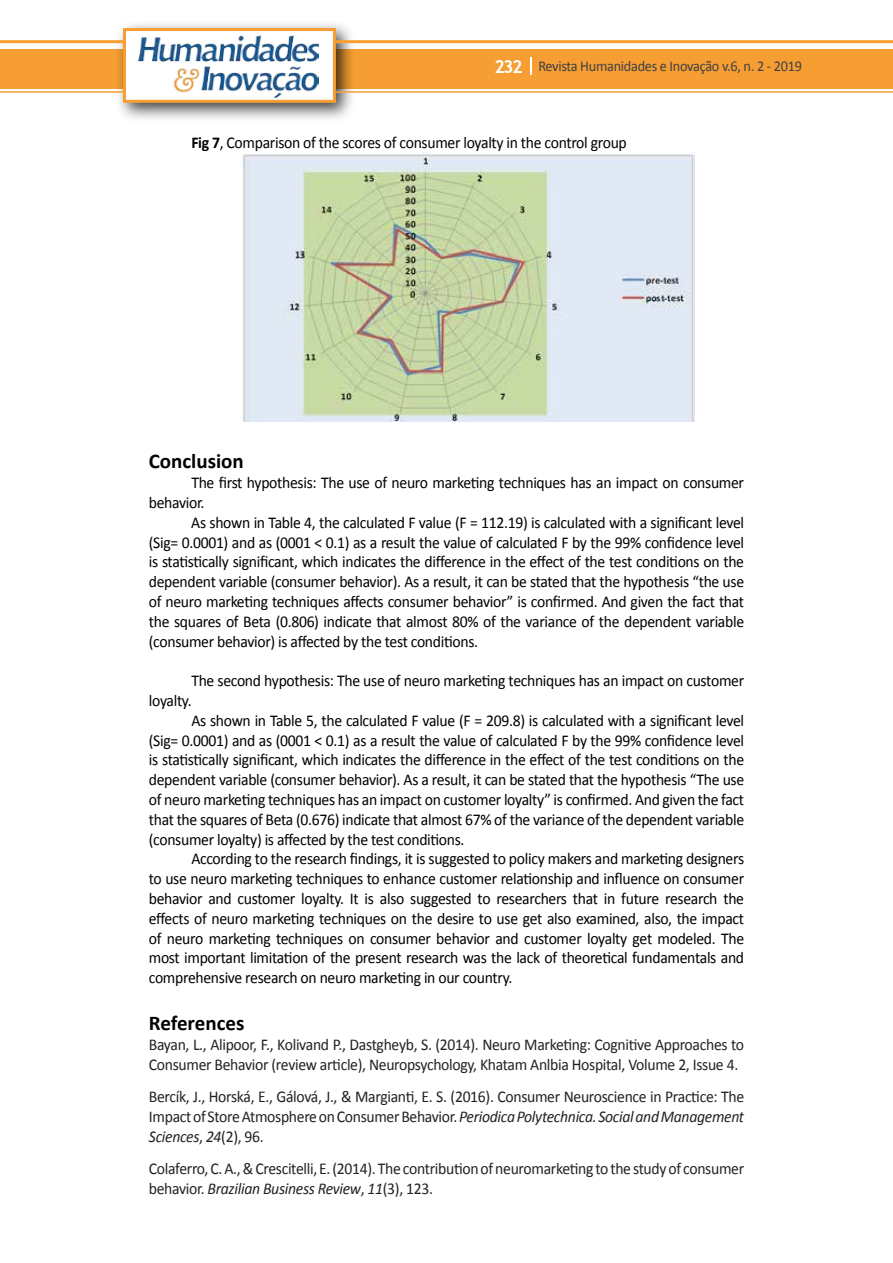
<style>
.page{position:relative;width:893px;height:1263px;background:#fff}
.page>*{position:absolute;margin:0;border:0;box-sizing:border-box;transform-origin:0 0}
.t1{font:700 21px "Calibri";color:#000}
.t2{font:16.5px/19.8px "Calibri";letter-spacing:-.02em;color:#000;text-align:justify;scale:.95 1}
.t3{font:16.5px/19.8px "Calibri";letter-spacing:-.02em;color:#222;scale:.95 1}
.t4{font:15px "Calibri";letter-spacing:-.02em;color:#414042;scale:.95 1}
.s1{font-family:"Trebuchet MS";font-weight:700;font-size:18px;color:#fff}
.s2{font-weight:700}
.s3{font-style:italic}
</style>
<div class="page">
<div style="left:441px;top:49px;width:452px;height:39px;background:#f69e34"></div>
<div style="left:333px;top:49px;width:108px;height:39px;background:#f69e34"></div>
<div style="left:0;top:49px;width:124px;height:39px;background:#f69e34"></div>
<svg style="left:530px;top:57px;width:2px;height:18px"></svg>
<div style="left:115px;top:20px;width:241px;height:103px;background:#000;opacity:.75"></div>
<div style="left:125px;top:30px;width:209px;height:71px;background:#fff"></div>
<img style="left:138px;top:35px;width:181px;height:62px">
<div style="left:123px;top:28px;width:213px;height:75px;border:3px solid #f69e34"></div>
<hr style="left:0;top:40px;width:124px;height:3px;background:#f69e34">
<hr style="left:0;top:91px;width:124px;height:2px;background:#f69e34">
<hr style="left:333px;top:40px;width:560px;height:3px;background:#f69e34">
<hr style="left:333px;top:91px;width:560px;height:2px;background:#f69e34">
<img style="left:241px;top:152px;width:453px;height:270px">
<p class="t4" style="left:495px;top:57px;width:325px"><span class="s1">232</span> Revista Humanidades e Inovação v.6, n. 2 - 2019</p>
<p class="t2" style="left:191px;top:133px;width:460px"><span class="s2">Fig 7</span>, Comparison of the scores of consumer loyalty in the control group</p>
<p class="t1" style="left:149px;top:448px;width:97px">Conclusion</p>
<p class="t2" style="left:149px;top:473px;width:628px;text-indent:43px">The first hypothesis: The use of neuro marketing techniques has an impact on consumer behavior.</p>
<p class="t2" style="left:149px;top:512px;width:628px;text-indent:43px">As shown in Table 4, the calculated F value (F = 112.19) is calculated with a significant level (Sig= 0.0001) and as (0001 &lt; 0.1) as a result the value of calculated F by the 99% confidence level is statistically significant, which indicates the difference in the effect of the test conditions on the dependent variable (consumer behavior). As a result, it can be stated that the hypothesis “the use of neuro marketing techniques affects consumer behavior” is confirmed. And given the fact that the squares of Beta (0.806) indicate that almost 80% of the variance of the dependent variable (consumer behavior) is affected by the test conditions.</p>
<p class="t2" style="left:149px;top:671px;width:628px;text-indent:43px">The second hypothesis: The use of neuro marketing techniques has an impact on customer loyalty.</p>
<p class="t2" style="left:149px;top:710px;width:628px;text-indent:43px">As shown in Table 5, the calculated F value (F = 209.8) is calculated with a significant level (Sig= 0.0001) and as (0001 &lt; 0.1) as a result the value of calculated F by the 99% confidence level is statistically significant, which indicates the difference in the effect of the test conditions on the dependent variable (consumer behavior). As a result, it can be stated that the hypothesis “The use of neuro marketing techniques has an impact on customer loyalty” is confirmed. And given the fact that the squares of Beta (0.676) indicate that almost 67% of the variance of the dependent variable (consumer loyalty) is affected by the test conditions.</p>
<p class="t2" style="left:149px;top:849px;width:628px;text-indent:43px">According to the research findings, it is suggested to policy makers and marketing designers to use neuro marketing techniques to enhance customer relationship and influence on consumer behavior and customer loyalty. It is also suggested to researchers that in future research the effects of neuro marketing techniques on the desire to use get also examined, also, the impact of neuro marketing techniques on consumer behavior and customer loyalty get modeled. The most important limitation of the present research was the lack of theoretical fundamentals and comprehensive research on neuro marketing in our country.</p>
<p class="t1" style="left:149px;top:1010px;width:97px">References</p>
<p class="t3" style="left:149px;top:1034px;width:628px">Bayan, L., Alipoor, F., Kolivand P., Dastgheyb, S. (2014). Neuro Marketing: Cognitive Approaches to<br>Consumer Behavior (review article), Neuropsychology, Khatam Anlbia Hospital, Volume 2, Issue 4.</p>
<p class="t3" style="left:149px;top:1087px;width:628px;text-align:justify">Bercík, J., Horská, E., Gálová, J., &amp; Margianti, E. S. (2016). Consumer Neuroscience in Practice: The ImpactofStoreAtmosphereonConsumerBehavior.<span class="s3">Periodica Polytechnica. Social and Management Sciences</span>, <span class="s3">24</span>(2), 96.</p>
<p class="t3" style="left:149px;top:1159px;width:628px">Colaferro,C.A.,&amp;Crescitelli, E.(2014). The contributionofneuromarketing tothe studyof consumer behavior. <span class="s3">Brazilian Business Review</span>, <span class="s3">11</span>(3), 123.</p>
</div>
